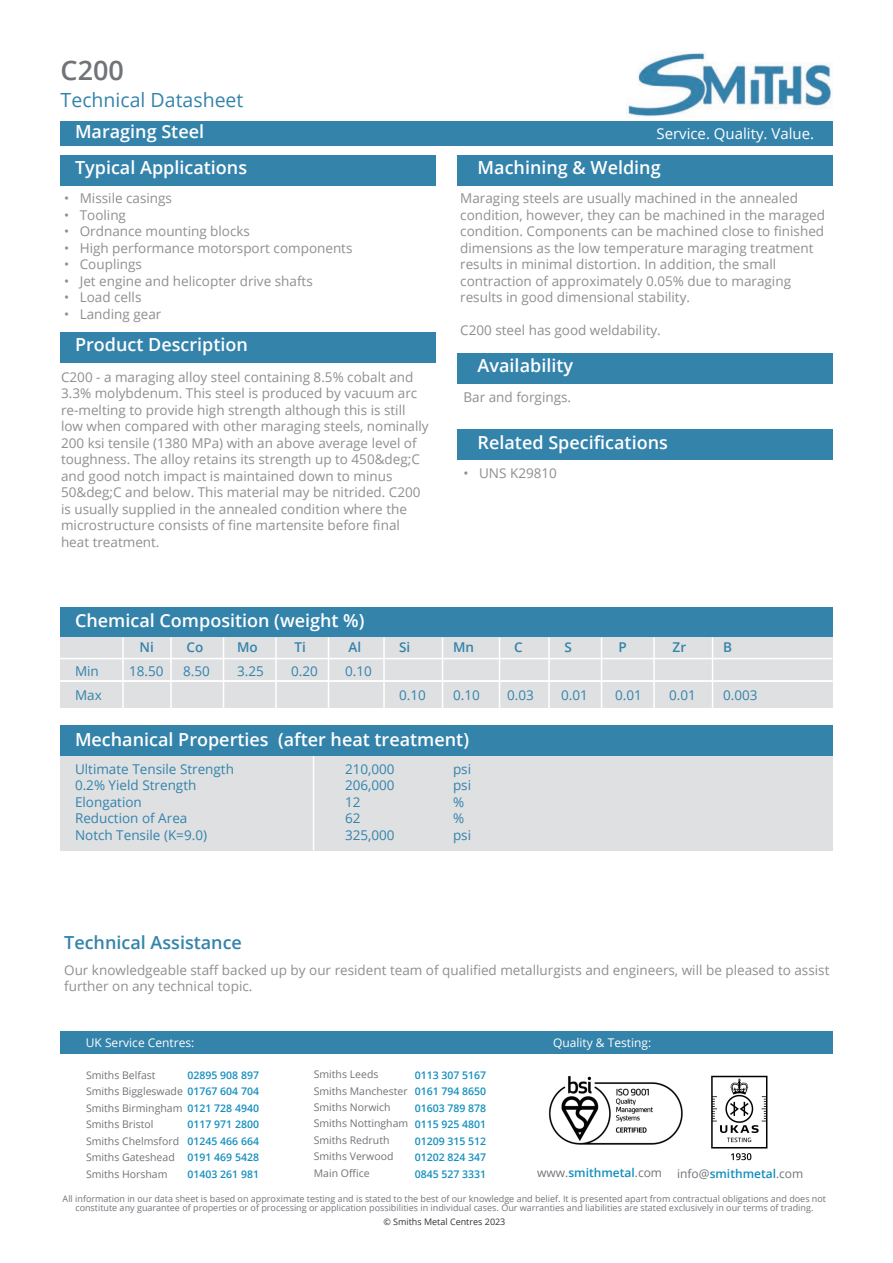
<style>
.page{position:relative;width:893px;height:1263px;background:#fff}
.page>*{position:absolute;margin:0;border:0;box-sizing:border-box;transform-origin:0 0}
.t1{font:600 27px "Open Sans";color:#707378}
.t2{font:19.5px "Open Sans";color:#3383ab}
.t3{font:600 18px "Open Sans";color:#fff}
.t4{font:600 18px "Open Sans";color:#3383ab}
.t5{font:15px "Open Sans";color:#fff}
.t6{font:13.5px/16.5px "Open Sans";color:#8d8f92}
.t7{font:13.5px "Open Sans";color:#3383ab}
.t8{font:600 13.5px "Open Sans";color:#3383ab}
.t9{font:600 12px "Open Sans";color:#138fbe}
.t10{font:12px "Open Sans";color:#fff}
.t11{font:10.5px/16.5px "Open Sans";color:#707378}
.t12{font:600 10.5px/16.5px "Open Sans";color:#138fbe;text-align:justify}
.t13{font:600 10.5px "Open Sans";color:#138fbe}
.t14{font:9px/9px "Open Sans";color:#707378;text-align:center}
.t15{font:9px "Open Sans";color:#333}
.s1{font-weight:600;color:#138fbe}
.s2{font-weight:400;color:#707378}
</style>
<div class="page">
<div style="left:458px;top:155px;width:374px;height:30px;background:#3383ab"></div>
<div style="left:60px;top:155px;width:375px;height:30px;background:#3383ab"></div>
<div style="left:60px;top:121px;width:772px;height:25px;background:#3383ab"></div>
<img style="left:626px;top:52px;width:206px;height:65px">
<div style="left:60px;top:332px;width:375px;height:30px;background:#3383ab"></div>
<div style="left:458px;top:353px;width:374px;height:30px;background:#3383ab"></div>
<div style="left:458px;top:430px;width:374px;height:30px;background:#3383ab"></div>
<div style="left:60px;top:607px;width:772px;height:30px;background:#3383ab"></div>
<div style="left:60px;top:637px;width:772px;height:71px;background:#dfe0e2"></div>
<hr style="left:223px;top:637px;width:1px;height:71px;background:#fff">
<hr style="left:60px;top:658px;width:772px;height:1px;background:#fff">
<hr style="left:275px;top:637px;width:2px;height:71px;background:#fff">
<hr style="left:328px;top:637px;width:1px;height:71px;background:#fff">
<hr style="left:383px;top:637px;width:2px;height:71px;background:#fff">
<hr style="left:499px;top:637px;width:1px;height:71px;background:#fff">
<hr style="left:442px;top:637px;width:1px;height:71px;background:#fff">
<hr style="left:548px;top:637px;width:2px;height:71px;background:#fff">
<hr style="left:601px;top:637px;width:1px;height:71px;background:#fff">
<hr style="left:653px;top:637px;width:2px;height:71px;background:#fff">
<div style="left:60px;top:726px;width:772px;height:30px;background:#3383ab"></div>
<div style="left:60px;top:756px;width:772px;height:94px;background:#dfe0e2"></div>
<hr style="left:313px;top:756px;width:1px;height:94px;background:#fff">
<hr style="left:712px;top:637px;width:1px;height:71px;background:#fff">
<hr style="left:60px;top:680px;width:772px;height:2px;background:#fff">
<hr style="left:170px;top:637px;width:2px;height:71px;background:#fff">
<hr style="left:122px;top:637px;width:2px;height:71px;background:#fff">
<img style="left:548px;top:1075px;width:220px;height:86px">
<div style="left:60px;top:1031px;width:773px;height:23px;background:#3383ab"></div>
<h1 class="t1" style="left:61px;top:52px;width:65px">C200</h1>
<h2 class="t2" style="left:61px;top:86px;width:184px">Technical Datasheet</h2>
<h3 class="t3" style="left:75px;top:119px;width:131px">Maraging Steel</h3>
<p class="t5" style="left:656px;top:123px;width:159px">Service. Quality. Value.</p>
<h3 class="t3" style="left:75px;top:155px;width:174px">Typical Applications</h3>
<h3 class="t3" style="left:478px;top:155px;width:185px">Machining &amp; Welding</h3>
<p class="t6" style="left:64px;top:190px;width:109px">• Missile casings</p>
<p class="t6" style="left:64px;top:206px;width:63px">• Tooling</p>
<p class="t6" style="left:64px;top:223px;width:187px">• Ordnance mounting blocks</p>
<p class="t6" style="left:64px;top:239px;width:290px">• High performance motorsport components</p>
<p class="t6" style="left:64px;top:256px;width:79px">• Couplings</p>
<p class="t6" style="left:64px;top:272px;width:250px">• Jet engine and helicopter drive shafts</p>
<p class="t6" style="left:64px;top:289px;width:79px">• Load cells</p>
<p class="t6" style="left:64px;top:305px;width:99px">• Landing gear</p>
<h3 class="t3" style="left:75px;top:332px;width:174px">Product Description</h3>
<p class="t6" style="left:61px;top:368px;width:369px">C200 - a maraging alloy steel containing 8.5% cobalt and 3.3% molybdenum. This steel is produced by vacuum arc re-melting to provide high strength although this is still low when compared with other maraging steels, nominally 200 ksi tensile (1380 MPa) with an above average level of toughness. The alloy retains its strength up to 450&amp;deg;C and good notch impact is maintained down to minus 50&amp;deg;C and below. This material may be nitrided. C200 is usually supplied in the annealed condition where the microstructure consists of fine martensite before final heat treatment.</p>
<p class="t6" style="left:460px;top:190px;width:366px">Maraging steels are usually machined in the annealed condition, however, they can be machined in the maraged condition. Components can be machined close to finished dimensions as the low temperature maraging treatment results in minimal distortion. In addition, the small contraction of approximately 0.05% due to maraging results in good dimensional stability.</p>
<p class="t6" style="left:460px;top:322px;width:202px">C200 steel has good weldability.</p>
<h3 class="t3" style="left:478px;top:353px;width:97px">Availability</h3>
<p class="t6" style="left:464px;top:388px;width:109px">Bar and forgings.</p>
<h3 class="t3" style="left:478px;top:430px;width:192px">Related Specifications</h3>
<p class="t6" style="left:464px;top:464px;width:95px">• UNS K29810</p>
<h3 class="t3" style="left:75px;top:608px;width:291px">Chemical Composition (weight %)</h3>
<p class="t8" style="left:140px;top:638px;width:16px">Ni</p>
<p class="t8" style="left:187px;top:638px;width:18px">Co</p>
<p class="t8" style="left:237px;top:638px;width:22px">Mo</p>
<p class="t8" style="left:295px;top:638px;width:13px">Ti</p>
<p class="t8" style="left:349px;top:638px;width:14px">Al</p>
<p class="t8" style="left:399px;top:638px;width:13px">Si</p>
<p class="t8" style="left:453px;top:638px;width:23px">Mn</p>
<p class="t8" style="left:514px;top:638px;width:10px">C</p>
<p class="t8" style="left:565px;top:638px;width:9px">S</p>
<p class="t8" style="left:619px;top:638px;width:10px">P</p>
<p class="t8" style="left:673px;top:638px;width:15px">Zr</p>
<p class="t8" style="left:723px;top:638px;width:10px">B</p>
<p class="t7" style="left:75px;top:662px;width:25px">Min</p>
<p class="t7" style="left:129px;top:662px;width:36px">18.50</p>
<p class="t7" style="left:183px;top:662px;width:28px">8.50</p>
<p class="t7" style="left:237px;top:662px;width:28px">3.25</p>
<p class="t7" style="left:291px;top:662px;width:28px">0.20</p>
<p class="t7" style="left:345px;top:662px;width:28px">0.10</p>
<p class="t7" style="left:75px;top:686px;width:28px">Max</p>
<p class="t7" style="left:399px;top:686px;width:28px">0.10</p>
<p class="t7" style="left:453px;top:686px;width:28px">0.10</p>
<p class="t7" style="left:507px;top:686px;width:28px">0.03</p>
<p class="t7" style="left:561px;top:686px;width:28px">0.01</p>
<p class="t7" style="left:615px;top:686px;width:28px">0.01</p>
<p class="t7" style="left:669px;top:686px;width:28px">0.01</p>
<p class="t7" style="left:723px;top:686px;width:36px">0.003</p>
<h3 class="t3" style="left:75px;top:727px;width:396px">Mechanical Properties (after heat treatment)</h3>
<p class="t7" style="left:75px;top:759px;width:161px">Ultimate Tensile Strength</p>
<p class="t7" style="left:345px;top:759px;width:51px">210,000</p>
<p class="t7" style="left:453px;top:759px;width:20px">psi</p>
<p class="t7" style="left:75px;top:776px;width:123px">0.2% Yield Strength</p>
<p class="t7" style="left:345px;top:776px;width:51px">206,000</p>
<p class="t7" style="left:453px;top:776px;width:20px">psi</p>
<p class="t7" style="left:75px;top:792px;width:68px">Elongation</p>
<p class="t7" style="left:345px;top:792px;width:17px">12</p>
<p class="t7" style="left:453px;top:792px;width:13px">%</p>
<p class="t7" style="left:75px;top:809px;width:114px">Reduction of Area</p>
<p class="t7" style="left:345px;top:809px;width:17px">62</p>
<p class="t7" style="left:453px;top:809px;width:13px">%</p>
<p class="t7" style="left:75px;top:825px;width:134px">Notch Tensile (K=9.0)</p>
<p class="t7" style="left:345px;top:825px;width:51px">325,000</p>
<p class="t7" style="left:453px;top:825px;width:20px">psi</p>
<h3 class="t4" style="left:64px;top:930px;width:179px">Technical Assistance</h3>
<p class="t6" style="left:64px;top:961px;width:767px">Our knowledgeable staff backed up by our resident team of qualified metallurgists and engineers, will be pleased to assist further on any technical topic.</p>
<p class="t10" style="left:86px;top:1034px;width:110px">UK Service Centres:</p>
<p class="t10" style="left:553px;top:1035px;width:100px">Quality &amp; Testing:</p>
<p class="t11" style="left:86px;top:1066px;width:174px">Smiths Belfast<br>Smiths Biggleswade <span class="s1">01767 604 704<br></span>Smiths Birmingham<br>Smiths Bristol<br>Smiths Chelmsford<br>Smiths Gateshead<br>Smiths Horsham</p>
<p class="t11" style="left:314px;top:1066px;width:96px">Smiths Leeds<br>Smiths Manchester<br>Smiths Norwich<br>Smiths Nottingham<br>Smiths Redruth<br>Smiths Verwood<br>Main Office</p>
<p class="t12" style="left:415px;top:1066px;width:73px">0113 307 5167<br>0161 794 8650<br>01603 789 878<br>0115 925 4801<br>01209 315 512<br>01202 824 347</p>
<p class="t13" style="left:415px;top:1167px;width:73px">0845 527 3331</p>
<p class="t9" style="left:537px;top:1164px;width:126px"><span class="s2">www.</span>smithmetal<span class="s2">.com</span></p>
<p class="t9" style="left:677px;top:1165px;width:128px"><span class="s2">info@</span>smithmetal<span class="s2">.com</span></p>
<p class="t12" style="left:188px;top:1066px;width:73px">02895 908 897</p>
<p class="t12" style="left:188px;top:1099px;width:73px">0121 728 4940<br>0117 971 2800<br>01245 466 664<br>0191 469 5428<br>01403 261 981</p>
<p class="t14" style="left:63px;top:1193px;width:765px">All information in our data sheet is based on approximate testing and is stated to the best of our knowledge and belief. It is presented apart from contractual obligations and does not constitute any guarantee of properties or of processing or application possibilities in individual cases. Our warranties and liabilities are stated exclusively in our terms of trading.</p>
<p class="t15" style="left:383px;top:1216px;width:124px">© Smiths Metal Centres 2023</p>
</div>
